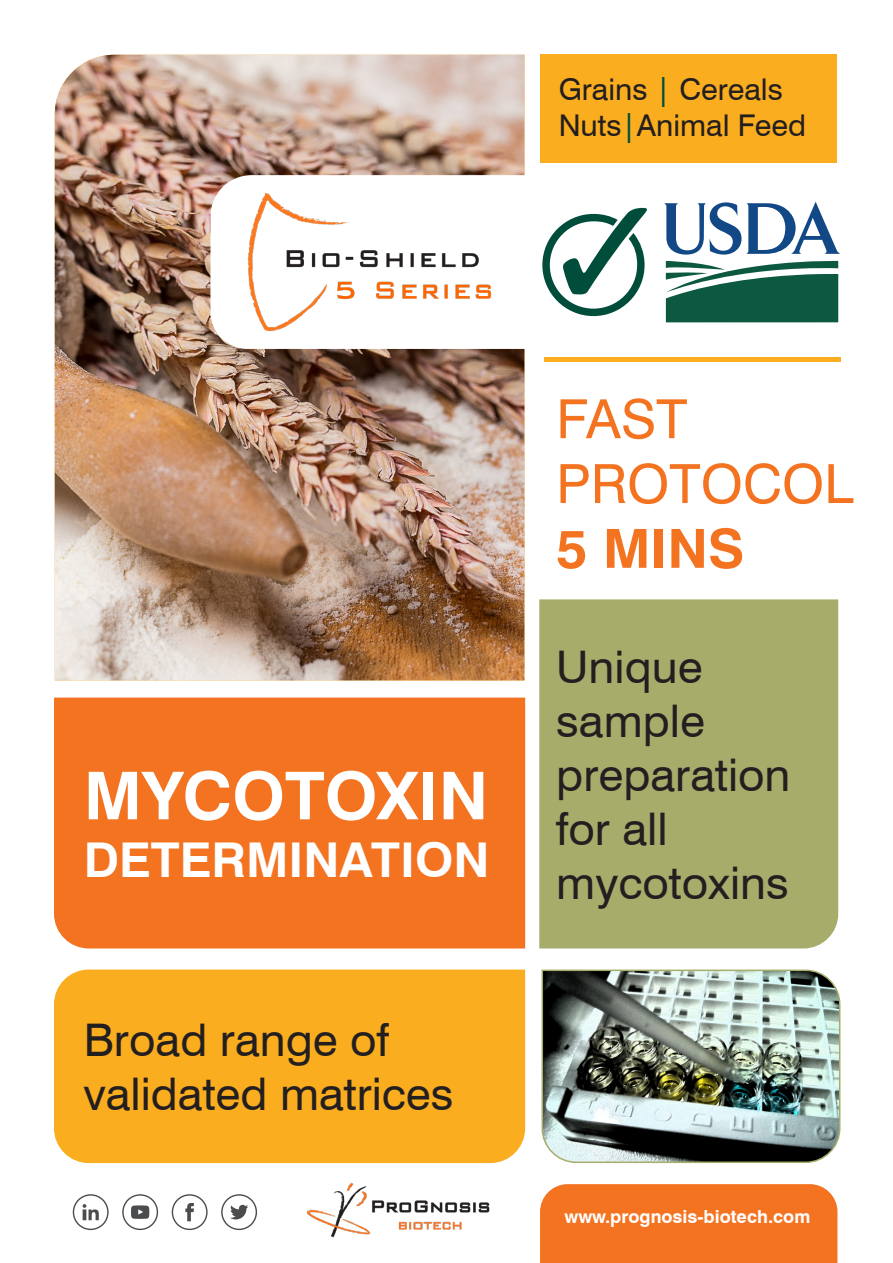
<style>
.page{position:relative;width:893px;height:1263px;background:#fff}
.page>*{position:absolute;margin:0;border:0;box-sizing:border-box;transform-origin:0 0}
.title-name{font:700 66px "Swiss 721 BT";color:#fff}
.title-name-2{font:54px "Swiss 721 BT";color:#f47321}
.title-name-3{font:700 54px "Swiss 721 BT";color:#f47321}
.title-name-4{font:700 48px "Swiss 721 BT";color:#fff}
.title-name-5{font:45px/54px "Swiss 721 BT";color:#231f20}
.title-name-6{font:30px "Swiss 721 BT";color:#231f20}
.title-name-7{font:700 18px "Swiss 721 BT";color:#fff}
.s1{color:#004d3b}
</style>
<div class="page">
<img style="left:55px;top:55px;width:469px;height:625px">
<div style="left:54px;top:697px;width:472px;height:252px;background:#f47321"></div>
<div style="left:539px;top:599px;width:300px;height:350px;background:#a6ad6b"></div>
<img style="left:541px;top:969px;width:300px;height:194px">
<div style="left:54px;top:969px;width:472px;height:195px;background:#faad1e"></div>
<svg style="left:210px;top:175px;width:315px;height:174px"></svg>
<img style="left:238px;top:190px;width:267px;height:149px">
<img style="left:307px;top:1182px;width:183px;height:56px">
<svg style="left:172px;top:1194px;width:36px;height:36px"></svg>
<svg style="left:122px;top:1194px;width:36px;height:36px"></svg>
<svg style="left:221px;top:1194px;width:36px;height:36px"></svg>
<svg style="left:73px;top:1194px;width:36px;height:36px"></svg>
<div style="left:540px;top:54px;width:297px;height:108px;background:#faad1e"></div>
<div style="left:544px;top:357px;width:296px;height:5px;background:#faad1e"></div>
<div style="left:540px;top:1184px;width:297px;height:79px;background:#f47321"></div>
<svg style="left:664px;top:202px;width:176px;height:120px"></svg>
<svg style="left:542px;top:208px;width:105px;height:108px"></svg>
<p class="title-name-6" style="left:559px;top:71px;width:226px">Grains <span class="s1">|</span> Cereals</p>
<p class="title-name-6" style="left:559px;top:107px;width:249px">Nuts<span class="s1">|</span>Animal Feed</p>
<p class="title-name" style="left:84px;top:756px;width:406px">MYCOTOXIN</p>
<p class="title-name-4" style="left:84px;top:831px;width:407px">DETERMINATION</p>
<p class="title-name-5" style="left:84px;top:1013px;width:371px">Broad range of validated matrices</p>
<p class="title-name-2" style="left:556px;top:386px;width:133px">FAST</p>
<p class="title-name-2" style="left:556px;top:451px;width:299px">PROTOCOL</p>
<p class="title-name-3" style="left:556px;top:516px;width:190px">5 MINS</p>
<p class="title-name-5" style="left:556px;top:640px;width:236px">Unique sample preparation for all</p>
<p class="title-name-5" style="left:556px;top:856px;width:234px">mycotoxins</p>
<p class="title-name-7" style="left:564px;top:1205px;width:247px">www.prognosis-biotech.com</p>
</div>
